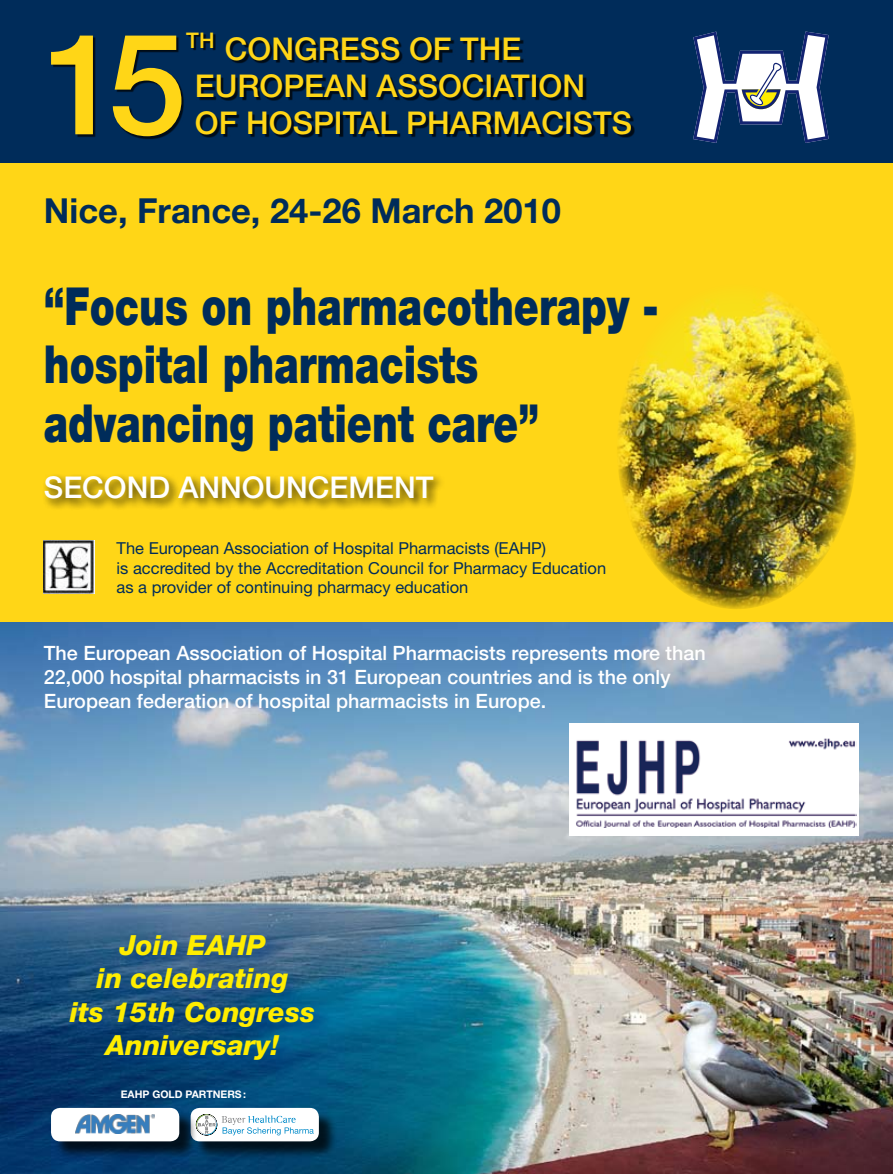
<style>
.page{position:relative;width:893px;height:1174px;background:#fff}
.page>*{position:absolute;margin:0;border:0;box-sizing:border-box;transform-origin:0 0}
.t1{font:500 141px "Helvetica Neue";color:#ffd617}
.t2{font:900 52.5px/58.5px "Helvetica Neue";color:#002c5a;scale:.76 1}
.t3{font:700 34.5px "Helvetica Neue";color:#002c5a}
.t4{font:500 31.35px/37px "Helvetica Neue";color:#ffd617}
.t5{font:500 30px "Helvetica Neue";color:#fff}
.t6{font:italic 800 27.75px/33.3px "Helvetica Neue";color:#ffed00;text-align:center}
.t7{font:500 19.8px/23.7px "Helvetica Neue";color:#fff}
.t8{font:16.5px/19.5px "Helvetica Neue";color:#002c5a}
.t9{font:700 10.5px "Helvetica Neue";color:#fff}
</style>
<div class="page">
<div style="left:1px;top:148px;width:892px;height:481px;background:#ffd617"></div>
<img style="left:0;top:622px;width:893px;height:552px">
<div style="left:0;top:0;width:893px;height:162px;background:#002c5a"></div>
<div style="left:41px;top:472px;width:404px;height:39px;background:#000;opacity:.75"></div>
<img style="left:44px;top:540px;width:50px;height:54px">
<svg style="left:693px;top:32px;width:136px;height:111px"></svg>
<div style="left:53px;top:34px;width:581px;height:105px;background:#000;opacity:.75"></div>
<img style="left:617px;top:292px;width:239px;height:317px">
<div style="left:570px;top:724px;width:289px;height:112px;background:#fff"></div>
<img style="left:576px;top:738px;width:280px;height:89px">
<div style="left:193px;top:1110px;width:145px;height:49px;background:#000;opacity:.75"></div>
<div style="left:191px;top:1107px;width:128px;height:34px;background:#fff;border-radius:9px"></div>
<svg style="left:198px;top:1114px;width:116px;height:21px"></svg>
<div style="left:53px;top:1110px;width:145px;height:49px;background:#000;opacity:.75"></div>
<div style="left:51px;top:1107px;width:128px;height:34px;background:#fff;border-radius:9px"></div>
<img style="left:76px;top:1114px;width:79px;height:19px">
<div style="left:63px;top:929px;width:270px;height:150px;background:#003882;opacity:.75"></div>
<p class="t1" style="left:44px;top:0;width:144px">15</p>
<p class="t4" style="left:186px;top:30px;width:62px"><sup>TH</sup> CON</p>
<p class="t4" style="left:294px;top:30px;width:66px">GRESS</p>
<p class="t4" style="left:195px;top:30px;width:324px;text-indent:214px">OF THE<br>EU ROPEAN ASSOC</p>
<p class="t4" style="left:195px;top:67px;width:398px;text-indent:290px">IATION<br>OF HOSPITAL PHARMACISTS</p>
<p class="t3" style="left:44px;top:190px;width:519px">Nice, France, 24-26 March 2010</p>
<p class="t2" style="left:44px;top:276px;width:810px">“Focus on pharmacotherapy - hospital pharmacists advancing patient care”</p>
<p class="t5" style="left:44px;top:470px;width:391px">second Announcement</p>
<p class="t8" style="left:117px;top:538px;width:491px">The European Association of Hospital Pharmacists (EAHP)<br>is accredited by the Accreditation Council for Pharmacy Education as a provider of continuing pharmacy education</p>
<p class="t7" style="left:44px;top:641px;width:663px">The European Association of Hospital Pharmacists represents more than<br>22,000 hospital pharmacists in 31 European countries and is the only<br>European federation of hospital pharmacists in Europe.</p>
<p class="t6" style="left:70px;top:928px;width:247px">Join EAHP<br>in celebrating<br>its 15th Congress<br>Anniversary!</p>
<p class="t9" style="left:121px;top:1088px;width:127px">EAHP GOLD PARTNERS:</p>
</div>
